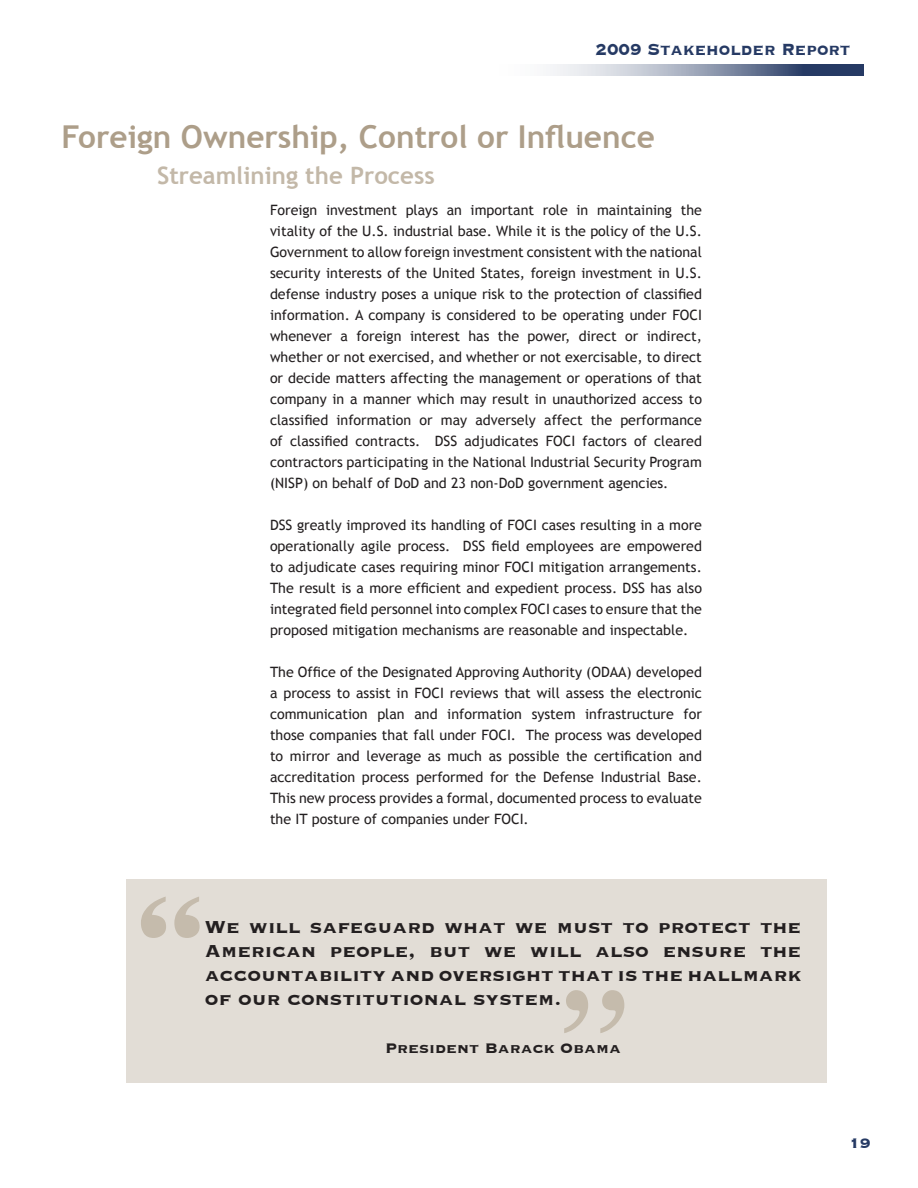
<style>
.page{position:relative;width:918px;height:1188px;background:#fff}
.page>*{position:absolute;margin:0;border:0;box-sizing:border-box;transform-origin:0 0}
.t1{font:700 150px "Copperplate";color:#c5bbac}
.t2{font:150px "Copperplate";color:#c5bbac}
.Subheaad{font:700 31.5px "Trebuchet MS";color:#ad9e89}
.Subheaad-2{font:700 24px "Trebuchet MS";color:#c3b8a8}
.Pull_quote_text{font:700 22.5px/24px "Copperplate";color:#231f20;text-align:justify}
.t3{font:700 21px "Copperplate";color:#263a64;scale:.9 1}
.Pull_quote_text-2{font:700 18px "Copperplate";color:#231f20}
.t4{font:700 18px "Copperplate";color:#263a64}
.Body{font:14.25px/21px "Trebuchet MS";color:#231f20;text-align:justify}
</style>
<div class="page">
<svg style="left:550px;top:64px;width:314px;height:12px;background:#8b95ac"></svg>
<div style="left:126px;top:879px;width:701px;height:203px;background:#e2ddd6"></div>
<h3 class="t3" style="left:596px;top:36px;width:285px">2009 Stakeholder Report</h3>
<p class="Subheaad" style="left:61px;top:118px;width:595px">Foreign Ownership, Control or Influence</p>
<p class="Subheaad-2" style="left:157px;top:160px;width:279px">Streamlining the Process</p>
<p class="Body" style="left:270px;top:200px;width:434px">Foreign investment plays an important role in maintaining the vitality of the U.S. industrial base. While it is the policy of the U.S.<br>Government to allow foreign investment consistent with the national security interests of the United States, foreign investment in U.S. defense industry poses a unique risk to the protection of classified information. A company is considered to be operating under FOCI whenever a foreign interest has the power, direct or indirect, whether or not exercised, and whether or not exercisable, to direct or decide matters affecting the management or operations of that company in a manner which may result in unauthorized access to classified information or may adversely affect the performance of classified contracts. DSS adjudicates FOCI factors of cleared contractors participating in the National Industrial Security Program (NISP) on behalf of DoD and 23 non-DoD government agencies.</p>
<p class="Body" style="left:270px;top:515px;width:434px">DSS greatly improved its handling of FOCI cases resulting in a more operationally agile process. DSS field employees are empowered to adjudicate cases requiring minor FOCI mitigation arrangements.<br>The result is a more efficient and expedient process. DSS has also integrated field personnel into complex FOCI cases to ensure that the proposed mitigation mechanisms are reasonable and inspectable.</p>
<p class="Body" style="left:270px;top:662px;width:434px">The Office of the Designated Approving Authority (ODAA) developed a process to assist in FOCI reviews that will assess the electronic communication plan and information system infrastructure for those companies that fall under FOCI. The process was developed to mirror and leverage as much as possible the certification and accreditation process performed for the Defense Industrial Base.<br>This new process provides a formal, documented process to evaluate the IT posture of companies under FOCI.</p>
<p class="t1" style="left:133px;top:843px;width:77px">“</p>
<p class="Pull_quote_text" style="left:205px;top:914px;width:598px">We will safeguard what we must to protect the American people, but we will also ensure the accountability and oversight that is the hallmark of our constitutional system.</p>
<p class="Pull_quote_text-2" style="left:385px;top:1037px;width:237px">President Barack Obama</p>
<p class="t2" style="left:558px;top:934px;width:76px">”</p>
<p class="t4" style="left:849px;top:1131px;width:23px">19</p>
</div>
